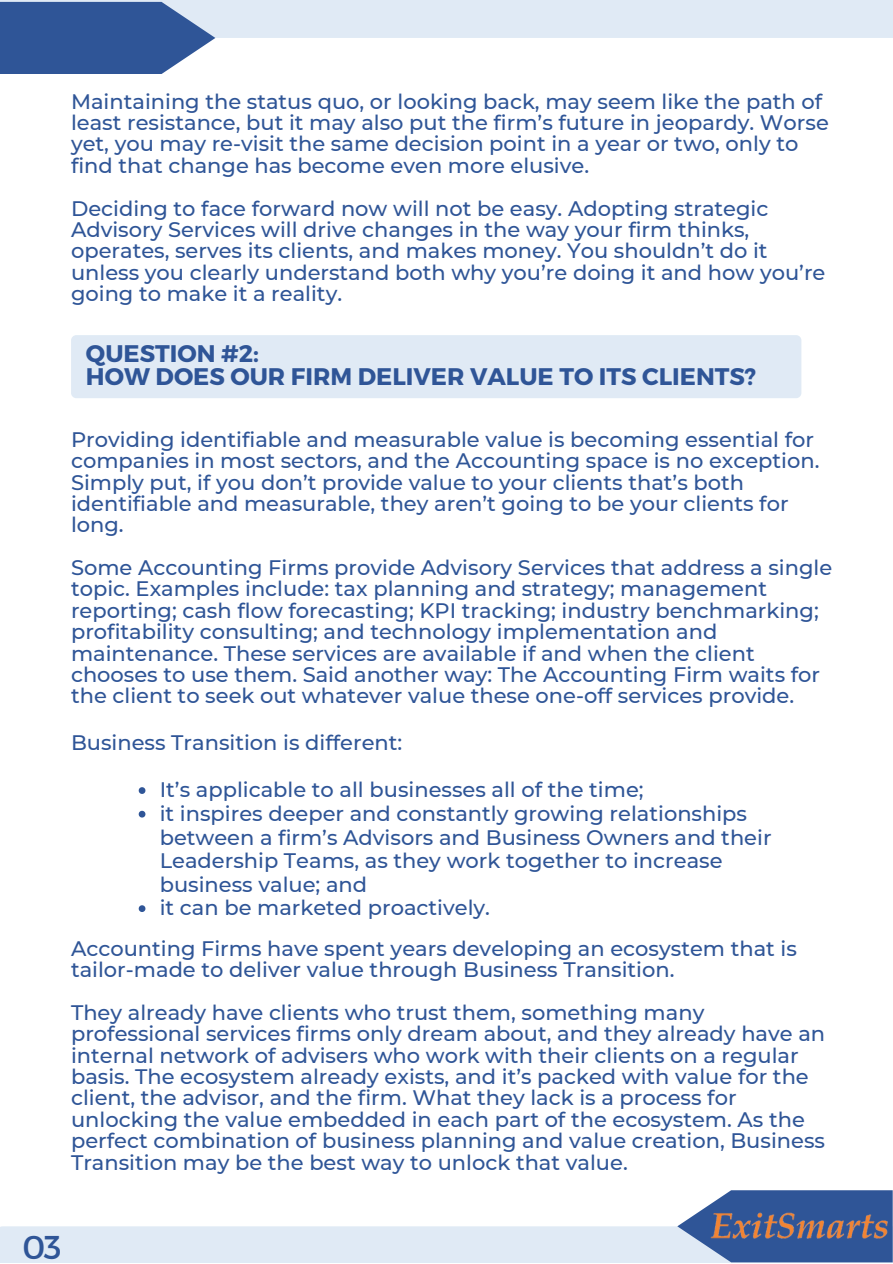
<style>
.page{position:relative;width:893px;height:1264px;background:#fff}
.page>*{position:absolute;margin:0;border:0;box-sizing:border-box;transform-origin:0 0}
.t1{font:33px "Montserrat";color:#2f5597}
.t2{font:700 24px "Montserrat";color:#2f5597}
.t3{font:500 21px/21.3px "Montserrat";color:#2f5597}
</style>
<div class="page">
<svg style="left:0;top:0;width:892px;height:74px"></svg>
<svg style="left:0;top:1190px;width:892px;height:72px"></svg>
<img style="left:710px;top:1210px;width:178px;height:32px">
<div style="left:71px;top:335px;width:730px;height:63px;background:#e0eaf5;border-radius:5px"></div>
<svg style="left:139px;top:787px;width:6px;height:7px"></svg>
<svg style="left:139px;top:810px;width:6px;height:7px"></svg>
<svg style="left:139px;top:905px;width:6px;height:7px"></svg>
<p class="t3" style="left:71px;top:90px;width:759px">Maintaining the status quo, or looking back, may seem like the path of least resistance, but it may also put the firm’s future in jeopardy. Worse yet, you may re-visit the same decision point in a year or two, only to find that change has become even more elusive.</p>
<p class="t3" style="left:71px;top:197px;width:755px">Deciding to face forward now will not be easy. Adopting strategic Advisory Services will drive changes in the way your firm thinks, operates, serves its clients, and makes money. You shouldn’t do it unless you clearly understand both why you’re doing it and how you’re going to make it a reality.</p>
<p class="t2" style="left:86px;top:337px;width:174px">QUESTION #2:</p>
<p class="t2" style="left:86px;top:361px;width:671px">HOW DOES OUR FIRM DELIVER VALUE TO ITS CLIENTS?</p>
<p class="t3" style="left:71px;top:429px;width:749px">Providing identifiable and measurable value is becoming essential for companies in most sectors, and the Accounting space is no exception.<br>Simply put, if you don’t provide value to your clients that’s both identifiable and measurable, they aren’t going to be your clients for long.</p>
<p class="t3" style="left:71px;top:557px;width:762px">Some Accounting Firms provide Advisory Services that address a single topic. Examples include: tax planning and strategy; management reporting; cash flow forecasting; KPI tracking; industry benchmarking; profitability consulting; and technology implementation and maintenance. These services are available if and when the client chooses to use them. Said another way: The Accounting Firm waits for the client to seek out whatever value these one-off services provide.</p>
<p class="t3" style="left:71px;top:732px;width:333px">Business Transition is different:</p>
<p class="t3" style="left:160px;top:779px;width:485px">It’s applicable to all businesses all of the time;</p>
<p class="t3" style="left:160px;top:801px;width:613px;line-height:23.5px">it inspires deeper and constantly growing relationships between a firm’s Advisors and Business Owners and their Leadership Teams, as they work together to increase business value; and</p>
<p class="t3" style="left:160px;top:897px;width:332px">it can be marketed proactively.</p>
<p class="t3" style="left:71px;top:937px;width:727px">Accounting Firms have spent years developing an ecosystem that is tailor-made to deliver value through Business Transition.</p>
<p class="t3" style="left:71px;top:1001px;width:755px">They already have clients who trust them, something many professional services firms only dream about, and they already have an internal network of advisers who work with their clients on a regular basis. The ecosystem already exists, and it’s packed with value for the client, the advisor, and the firm. What they lack is a process for unlocking the value embedded in each part of the ecosystem. As the perfect combination of business planning and value creation, Business Transition may be the best way to unlock that value.</p>
<p class="t1" style="left:22px;top:1226px;width:41px">03</p>
</div>
